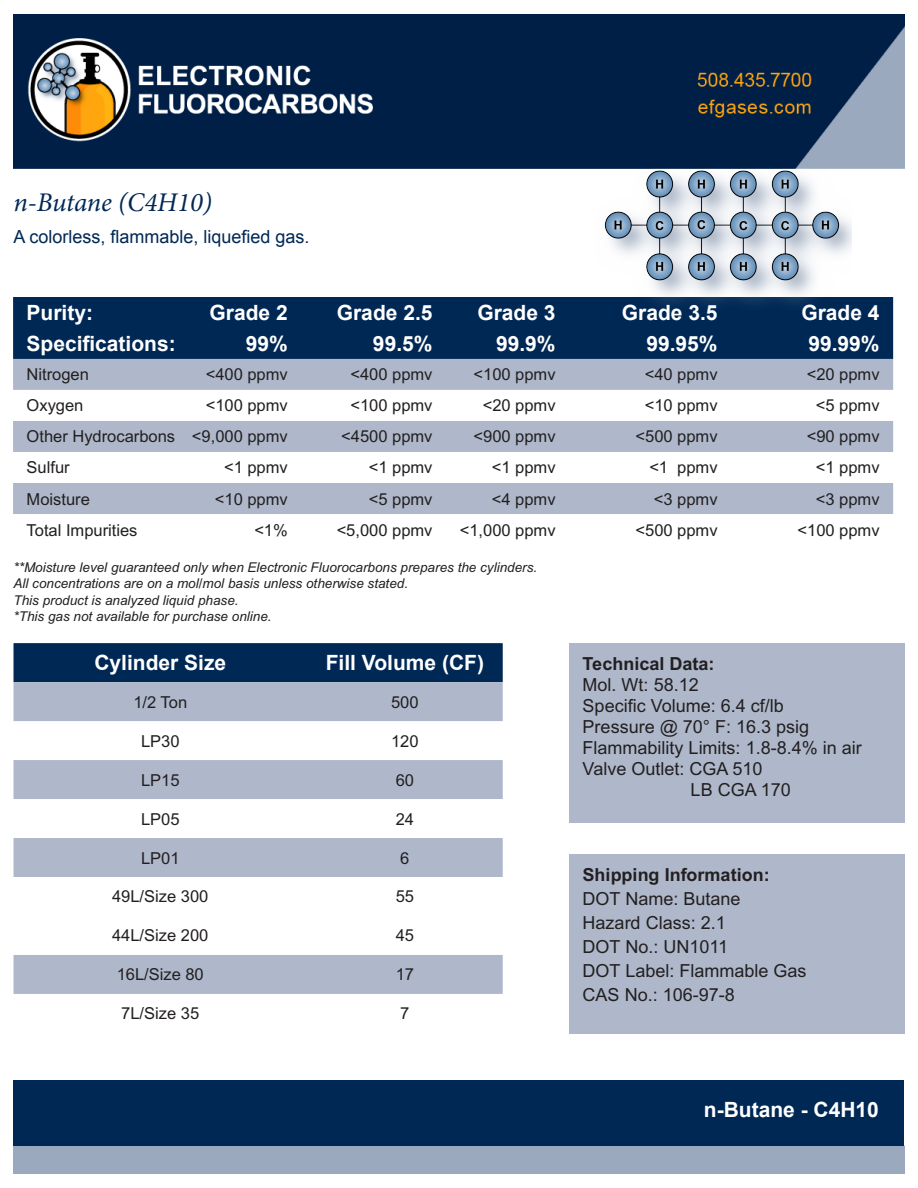
<style>
.page{position:relative;width:918px;height:1188px;background:#fff}
.page>*{position:absolute;margin:0;border:0;box-sizing:border-box;transform-origin:0 0}
.t1{font:italic 27px "Minion Pro";letter-spacing:-.005em;color:#002855}
.t2{font:700 21px "Arial";color:#fff}
.t3{font:18px/24px "Arial MT Std";color:#231f20}
.t4{font:18px "Arial";color:#002855}
.t5{font:700 18px "Arial MT Std";color:#231f20}
.t6{font:16.5px "Arial MT Std";color:#231f20}
.t7{font:italic 13.5px "Arial MT Std";color:#231f20}
</style>
<div class="page">
<img style="left:14px;top:14px;width:890px;height:154px">
<div style="left:14px;top:1145px;width:890px;height:29px;background:#9aa9bd"></div>
<div style="left:14px;top:1080px;width:890px;height:65px;background:#002855"></div>
<div style="left:13px;top:297px;width:880px;height:62px;background:#002855"></div>
<div style="left:13px;top:359px;width:880px;height:93px;background:#aeb8ca"></div>
<svg style="left:13px;top:390px;width:880px;height:31px"></svg>
<div style="left:13px;top:483px;width:880px;height:31px;background:#aeb8ca"></div>
<div style="left:14px;top:643px;width:489px;height:39px;background:#002855"></div>
<svg style="left:14px;top:682px;width:489px;height:195px;fill:#aeb8ca"></svg>
<div style="left:14px;top:955px;width:489px;height:39px;background:#aeb8ca"></div>
<div style="left:569px;top:643px;width:335px;height:179px;background:#aeb8ca"></div>
<div style="left:569px;top:855px;width:335px;height:179px;background:#aeb8ca"></div>
<img style="left:594px;top:168px;width:258px;height:172px">
<p class="t1" style="left:14px;top:184px;width:200px">n-Butane (C4H10)</p>
<p class="t4" style="left:14px;top:224px;width:298px">A colorless, flammable, liquefied gas.</p>
<p class="t2" style="left:27px;top:299px;width:68px">Purity:</p>
<p class="t2" style="left:210px;top:299px;width:80px">Grade 2</p>
<p class="t2" style="left:337px;top:299px;width:97px">Grade 2.5</p>
<p class="t2" style="left:477px;top:299px;width:80px">Grade 3</p>
<p class="t2" style="left:622px;top:299px;width:97px">Grade 3.5</p>
<p class="t2" style="left:801px;top:299px;width:80px">Grade 4</p>
<p class="t2" style="left:27px;top:330px;width:151px">Specifications:</p>
<p class="t2" style="left:246px;top:330px;width:44px">99%</p>
<p class="t2" style="left:373px;top:330px;width:61px">99.5%</p>
<p class="t2" style="left:496px;top:330px;width:61px">99.9%</p>
<p class="t2" style="left:646px;top:330px;width:73px">99.95%</p>
<p class="t2" style="left:808px;top:330px;width:73px">99.99%</p>
<p class="t6" style="left:27px;top:365px;width:64px">Nitrogen</p>
<p class="t6" style="left:206px;top:365px;width:84px">&lt;400 ppmv</p>
<p class="t6" style="left:350px;top:365px;width:84px">&lt;400 ppmv</p>
<p class="t6" style="left:474px;top:365px;width:84px">&lt;100 ppmv</p>
<p class="t6" style="left:645px;top:365px;width:74px">&lt;40 ppmv</p>
<p class="t6" style="left:807px;top:365px;width:74px">&lt;20 ppmv</p>
<p class="t6" style="left:27px;top:396px;width:58px">Oxygen</p>
<p class="t6" style="left:206px;top:396px;width:84px">&lt;100 ppmv</p>
<p class="t6" style="left:350px;top:396px;width:84px">&lt;100 ppmv</p>
<p class="t6" style="left:483px;top:396px;width:74px">&lt;20 ppmv</p>
<p class="t6" style="left:645px;top:396px;width:74px">&lt;10 ppmv</p>
<p class="t6" style="left:816px;top:396px;width:65px">&lt;5 ppmv</p>
<p class="t6" style="left:27px;top:427px;width:150px">Other Hydrocarbons</p>
<p class="t6" style="left:192px;top:427px;width:97px">&lt;9,000 ppmv</p>
<p class="t6" style="left:341px;top:427px;width:93px">&lt;4500 ppmv</p>
<p class="t6" style="left:474px;top:427px;width:84px">&lt;900 ppmv</p>
<p class="t6" style="left:636px;top:427px;width:84px">&lt;500 ppmv</p>
<p class="t6" style="left:807px;top:427px;width:74px">&lt;90 ppmv</p>
<p class="t6" style="left:27px;top:458px;width:45px">Sulfur</p>
<p class="t6" style="left:224px;top:458px;width:65px">&lt;1 ppmv</p>
<p class="t6" style="left:369px;top:458px;width:65px">&lt;1 ppmv</p>
<p class="t6" style="left:492px;top:458px;width:65px">&lt;1 ppmv</p>
<p class="t6" style="left:649px;top:458px;width:70px">&lt;1 ppmv</p>
<p class="t6" style="left:816px;top:458px;width:65px">&lt;1 ppmv</p>
<p class="t6" style="left:27px;top:489px;width:65px">Moisture</p>
<p class="t6" style="left:215px;top:489px;width:74px">&lt;10 ppmv</p>
<p class="t6" style="left:369px;top:489px;width:65px">&lt;5 ppmv</p>
<p class="t6" style="left:492px;top:489px;width:65px">&lt;4 ppmv</p>
<p class="t6" style="left:654px;top:489px;width:65px">&lt;3 ppmv</p>
<p class="t6" style="left:816px;top:489px;width:65px">&lt;3 ppmv</p>
<p class="t6" style="left:27px;top:520px;width:112px">Total Impurities</p>
<p class="t6" style="left:254px;top:520px;width:35px">&lt;1%</p>
<p class="t6" style="left:337px;top:520px;width:97px">&lt;5,000 ppmv</p>
<p class="t6" style="left:460px;top:520px;width:97px">&lt;1,000 ppmv</p>
<p class="t6" style="left:636px;top:520px;width:84px">&lt;500 ppmv</p>
<p class="t6" style="left:798px;top:520px;width:84px">&lt;100 ppmv</p>
<p class="t7" style="left:14px;top:559px;width:525px">**Moisture level guaranteed only when Electronic Fluorocarbons prepares the cylinders.</p>
<p class="t7" style="left:14px;top:576px;width:396px">All concentrations are on a mol/mol basis unless otherwise stated.</p>
<p class="t7" style="left:14px;top:592px;width:227px">This product is analyzed liquid phase.</p>
<p class="t7" style="left:14px;top:609px;width:260px">*This gas not available for purchase online.</p>
<p class="t2" style="left:94px;top:649px;width:133px">Cylinder Size</p>
<p class="t2" style="left:326px;top:649px;width:160px">Fill Volume (CF)</p>
<p class="t6" style="left:133px;top:692px;width:55px">1/2 Ton</p>
<p class="t6" style="left:391px;top:692px;width:29px">500</p>
<p class="t6" style="left:141px;top:731px;width:40px">LP30</p>
<p class="t6" style="left:391px;top:731px;width:29px">120</p>
<p class="t6" style="left:141px;top:770px;width:40px">LP15</p>
<p class="t6" style="left:396px;top:770px;width:20px">60</p>
<p class="t6" style="left:141px;top:809px;width:40px">LP05</p>
<p class="t6" style="left:396px;top:809px;width:20px">24</p>
<p class="t6" style="left:141px;top:848px;width:40px">LP01</p>
<p class="t6" style="left:400px;top:848px;width:11px">6</p>
<p class="t6" style="left:112px;top:887px;width:98px">49L/Size 300</p>
<p class="t6" style="left:396px;top:887px;width:20px">55</p>
<p class="t6" style="left:112px;top:926px;width:98px">44L/Size 200</p>
<p class="t6" style="left:396px;top:926px;width:20px">45</p>
<p class="t6" style="left:117px;top:965px;width:89px">16L/Size 80</p>
<p class="t6" style="left:396px;top:965px;width:20px">17</p>
<p class="t6" style="left:121px;top:1004px;width:79px">7L/Size 35</p>
<p class="t6" style="left:400px;top:1004px;width:11px">7</p>
<p class="t5" style="left:583px;top:653px;width:133px">Technical Data:</p>
<p class="t3" style="left:583px;top:672px;width:118px">Mol. Wt: 58.12</p>
<p class="t3" style="left:583px;top:693px;width:203px">Specific Volume: 6.4 cf/lb</p>
<p class="t3" style="left:583px;top:714px;width:228px">Pressure @ 70° F: 16.3 psig</p>
<p class="t3" style="left:583px;top:735px;width:281px">Flammability Limits: 1.8-8.4% in air</p>
<p class="t3" style="left:583px;top:756px;width:181px">Valve Outlet: CGA 510</p>
<p class="t3" style="left:691px;top:777px;width:102px">LB CGA 170</p>
<p class="t5" style="left:583px;top:864px;width:189px">Shipping Information:</p>
<p class="t3" style="left:583px;top:887px;width:159px">DOT Name: Butane<br>Hazard Class: 2.1</p>
<p class="t3" style="left:583px;top:935px;width:225px">DOT No.: UN1011<br>DOT Label: Flammable Gas</p>
<p class="t3" style="left:583px;top:983px;width:154px">CAS No.: 106-97-8</p>
<p class="t2" style="left:704px;top:1096px;width:177px">n-Butane - C4H10</p>
</div>
